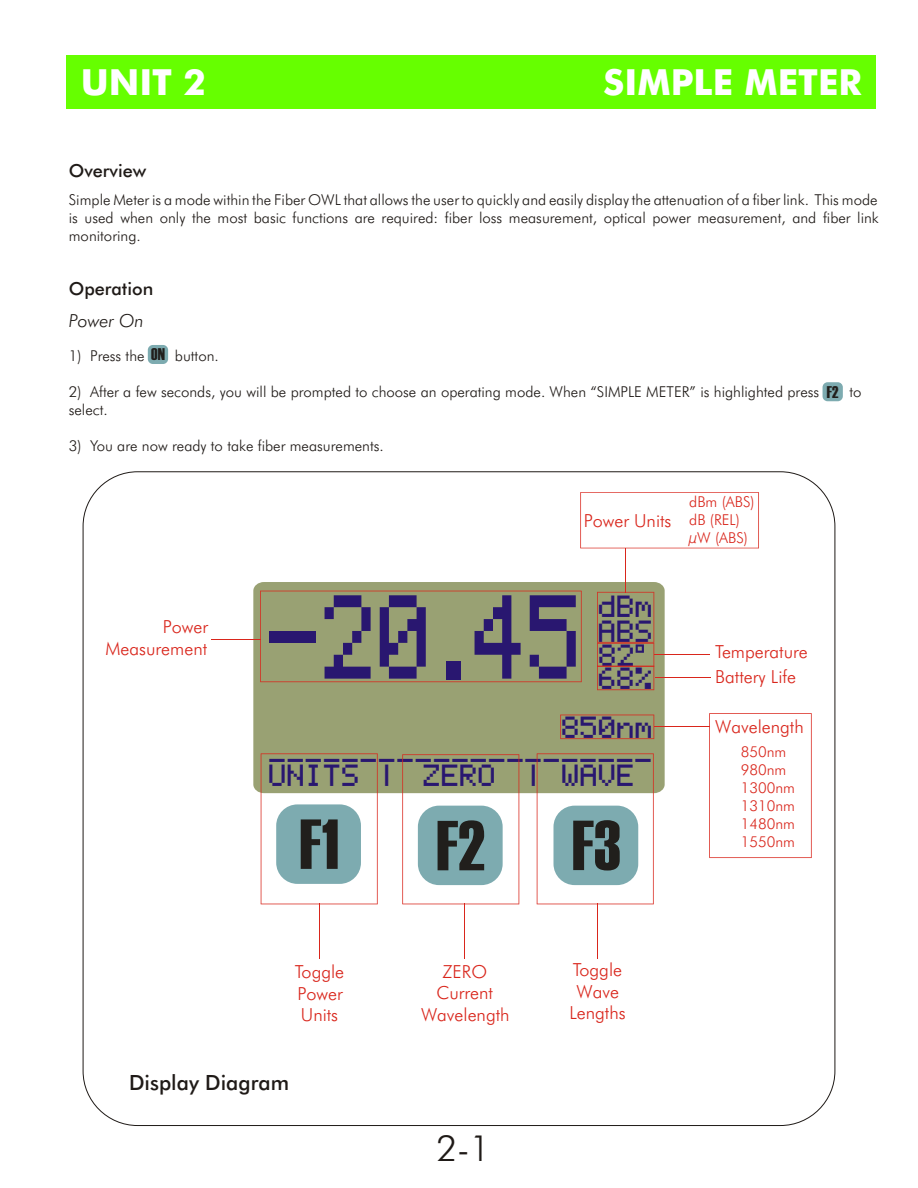
<style>
.page{position:relative;width:918px;height:1188px;background:#fff}
.page>*{position:absolute;margin:0;border:0;box-sizing:border-box;transform-origin:0 0}
.t1{font:95.1px "owl lcd";color:#291770;scale:.77 1}
.t2{font:70.65px "Haettenschweiler";color:#211f1c}
.t3{font:700 36px "Futura Md BT";color:#fff}
.t4{font:36px "Futura Lt BT";color:#1f1a17}
.t5{font:24.45px/24.2px "owl lcd";color:#291770}
.t6{font:21px "Futura Md BT";color:#1f1a17}
.t7{font:18px/21.6px "Futura Lt BT";color:#d9261c;text-align:center}
.t8{font:18px "Futura Md BT";color:#1f1a17}
.t9{font:italic 18px "Futura Lt BT";color:#1f1a17}
.t10{font:16.95px "Haettenschweiler";color:#211f1c}
.t11{font:15px/18px "Futura Lt BT";color:#1f1a17;text-align:justify}
.t12{font:15px/18px "Futura Lt BT";color:#d9261c}
.s1{font-size:73.2px}
</style>
<div class="page">
<div style="left:253px;top:582px;width:412px;height:211px;background:#99a173"></div>
<div style="left:148px;top:345px;width:20px;height:19px;background:#7dabb0;border-radius:5px"></div>
<div style="left:823px;top:382px;width:20px;height:19px;background:#7dabb0;border-radius:5px"></div>
<div style="left:260px;top:591px;width:322px;height:91px;background:#99a173"></div>
<svg style="left:597px;top:592px;width:58px;height:98px;background:#9b976d"></svg>
<svg style="left:560px;top:715px;width:95px;height:24px;background:#9c996d"></svg>
<hr style="left:211px;top:639px;width:50px;height:1px;background:#d9261c">
<hr style="left:654px;top:654px;width:56px;height:1px;background:#d9261c">
<hr style="left:625px;top:548px;width:1px;height:44px;background:#d9261c">
<hr style="left:655px;top:678px;width:56px;height:1px;background:#d9261c">
<hr style="left:654px;top:726px;width:56px;height:1px;background:#d9261c">
<svg style="left:261px;top:753px;width:117px;height:152px"></svg>
<svg style="left:402px;top:754px;width:118px;height:151px"></svg>
<svg style="left:537px;top:753px;width:117px;height:152px"></svg>
<hr style="left:319px;top:903px;width:1px;height:56px;background:#d9261c">
<svg style="left:709px;top:713px;width:103px;height:145px"></svg>
<svg style="left:580px;top:492px;width:179px;height:57px"></svg>
<hr style="left:464px;top:903px;width:1px;height:56px;background:#d9261c">
<hr style="left:597px;top:903px;width:1px;height:56px;background:#d9261c">
<div style="left:66px;top:55px;width:810px;height:54px;background:#6f0"></div>
<h3 class="t3" style="left:81px;top:67px;width:127px">UNIT 2</h3>
<h3 class="t3" style="left:604px;top:68px;width:259px">SIMPLE METER</h3>
<p class="t8" style="left:69px;top:164px;width:79px">Overview</p>
<p class="t11" style="left:69px;top:193px;width:812px">Simple Meter is a mode within the Fiber OWL that allows the user to quickly and easily display the attenuation of a fiber link. This mode is used when only the most basic functions are required: fiber loss measurement, optical power measurement, and fiber link monitoring.</p>
<p class="t8" style="left:69px;top:281px;width:86px">Operation</p>
<p class="t9" style="left:69px;top:313px;width:77px">Power On</p>
<p class="t10" style="left:151px;top:349px;width:15px">ON</p>
<p class="t11" style="left:69px;top:348px;width:77px">1) Press the</p>
<p class="t11" style="left:175px;top:348px;width:45px">button.</p>
<p class="t11" style="left:69px;top:384px;width:752px">2) After a few seconds, you will be prompted to choose an operating mode. When “SIMPLE METER” is highlighted press</p>
<p class="t11" style="left:850px;top:384px;width:14px">to</p>
<p class="t11" style="left:69px;top:402px;width:40px">select.</p>
<p class="t11" style="left:69px;top:438px;width:317px">3) You are now ready to take fiber measurements.</p>
<p class="t10" style="left:827px;top:386px;width:13px">F2</p>
<p class="t7" style="left:106px;top:618px;width:104px;text-align:right">Power<br>Measurement</p>
<p class="t7" style="left:584px;top:511px;width:89px">Power Units</p>
<p class="t12" style="left:689px;top:494px;width:67px">dBm (ABS) dB (REL) µW (ABS)</p>
<h3 class="t5" style="left:599px;top:597px;width:56px">dBm<br>ABS<br>82<br>68%</h3>
<h3 class="t5" style="left:563px;top:718px;width:93px">850nm</h3>
<h1 class="t1" style="left:269px;top:595px;width:411px">-20 <span class="s1">.</span>45</h1>
<h3 class="t5" style="left:269px;top:743px;width:386px">_____________________<br>UNITS | ZERO | WAVE</h3>
<h2 class="t2" style="left:300px;top:819px;width:41px">F1</h2>
<h2 class="t2" style="left:436px;top:821px;width:186px">F2 F3</h2>
<p class="t7" style="left:715px;top:641px;width:94px;line-height:25px;text-align:left">Temperature<br>Battery Life</p>
<p class="t7" style="left:715px;top:717px;width:90px">Wavelength</p>
<p class="t12" style="left:741px;top:744px;width:56px">850nm<br>980nm<br>1300nm<br>1310nm<br>1480nm<br>1550nm</p>
<p class="t7" style="left:295px;top:963px;width:51px;text-align:justify">Toggle Power Units</p>
<p class="t7" style="left:421px;top:962px;width:90px">ZERO<br>Current<br>Wavelength</p>
<p class="t7" style="left:569px;top:961px;width:58px">Toggle<br>Wave<br>Lengths</p>
<h3 class="t6" style="left:129px;top:1074px;width:161px">Display Diagram</h3>
<h3 class="t4" style="left:436px;top:1133px;width:55px">2-1</h3>
</div>
